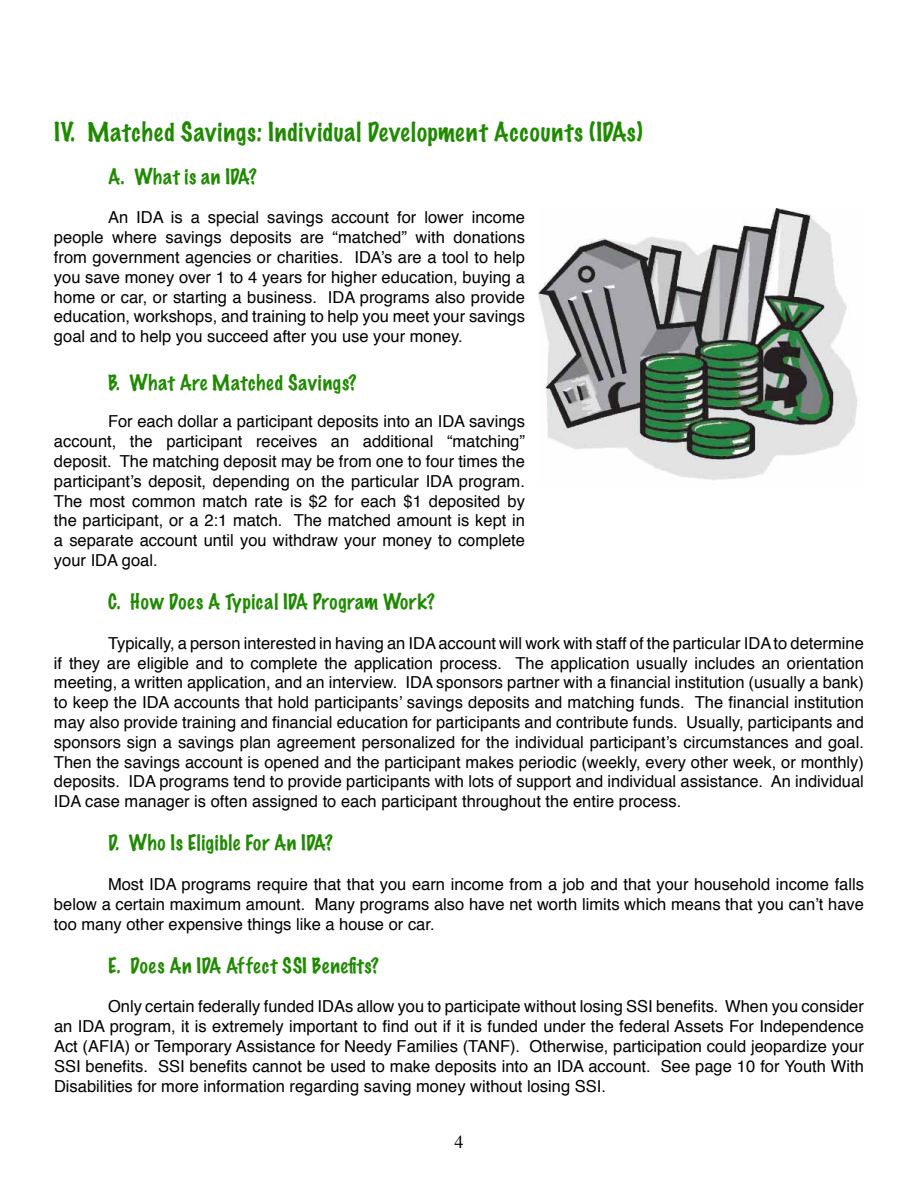
<style>
.page{position:relative;width:918px;height:1188px;background:#fff}
.page>*{position:absolute;margin:0;border:0;box-sizing:border-box;transform-origin:0 0}
.t1{font:100 24px "Marker Felt";letter-spacing:.035em;color:#1f8a00}
.t2{font:100 19.5px "Marker Felt";letter-spacing:.03em;color:#1f8a00}
.t3{font:18px "Times";color:#000}
.t4{font:16.5px/19.8px "Helvetica";color:#000;text-align:justify}
</style>
<div class="page">
<img style="left:538px;top:209px;width:320px;height:272px">
<h1 class="t1" style="left:54px;top:114px;width:590px">IV. Matched Savings: Individual Development Accounts (IDAs)</h1>
<p class="t2" style="left:108px;top:163px;width:150px">A. What is an IDA?</p>
<p class="t4" style="left:54px;top:209px;width:473px;text-indent:54px">An IDA is a special savings account for lower income people where savings deposits are “matched” with donations from government agencies or charities. IDA’s are a tool to help you save money over 1 to 4 years for higher education, buying a home or car, or starting a business. IDA programs also provide education, workshops, and training to help you meet your savings goal and to help you succeed after you use your money.</p>
<p class="t2" style="left:108px;top:368px;width:250px">B. What Are Matched Savings?</p>
<p class="t4" style="left:54px;top:413px;width:473px;text-indent:54px">For each dollar a participant deposits into an IDA savings account, the participant receives an additional “matching” deposit. The matching deposit may be from one to four times the participant’s deposit, depending on the particular IDA program.<br>The most common match rate is $2 for each $1 deposited by the participant, or a 2:1 match. The matched amount is kept in a separate account until you withdraw your money to complete your IDA goal.</p>
<p class="t2" style="left:108px;top:588px;width:328px">C. How Does A Typical IDA Program Work?</p>
<p class="t4" style="left:54px;top:634px;width:812px;text-indent:54px">Typically, a person interested in having an IDA account will work with staff of the particular IDA to determine if they are eligible and to complete the application process. The application usually includes an orientation meeting, a written application, and an interview. IDA sponsors partner with a financial institution (usually a bank) to keep the IDA accounts that hold participants’ savings deposits and matching funds. The financial institution may also provide training and financial education for participants and contribute funds. Usually, participants and sponsors sign a savings plan agreement personalized for the individual participant’s circumstances and goal.<br>Then the savings account is opened and the participant makes periodic (weekly, every other week, or monthly) deposits. IDA programs tend to provide participants with lots of support and individual assistance. An individual IDA case manager is often assigned to each participant throughout the entire process.</p>
<p class="t2" style="left:108px;top:829px;width:226px">D. Who Is Eligible For An IDA?</p>
<p class="t4" style="left:54px;top:875px;width:812px;text-indent:54px">Most IDA programs require that that you earn income from a job and that your household income falls below a certain maximum amount. Many programs also have net worth limits which means that you can’t have too many other expensive things like a house or car.</p>
<p class="t2" style="left:108px;top:952px;width:272px">E. Does An IDA Affect SSI Benefits?</p>
<p class="t4" style="left:54px;top:998px;width:811px;text-indent:54px">Only certain federally funded IDAs allow you to participate without losing SSI benefits. When you consider an IDA program, it is extremely important to find out if it is funded under the federal Assets For Independence Act (AFIA) or Temporary Assistance for Needy Families (TANF). Otherwise, participation could jeopardize your SSI benefits. SSI benefits cannot be used to make deposits into an IDA account. See page 10 for Youth With Disabilities for more information regarding saving money without losing SSI.</p>
<p class="t3" style="left:454px;top:1125px;width:10px">4</p>
</div>
